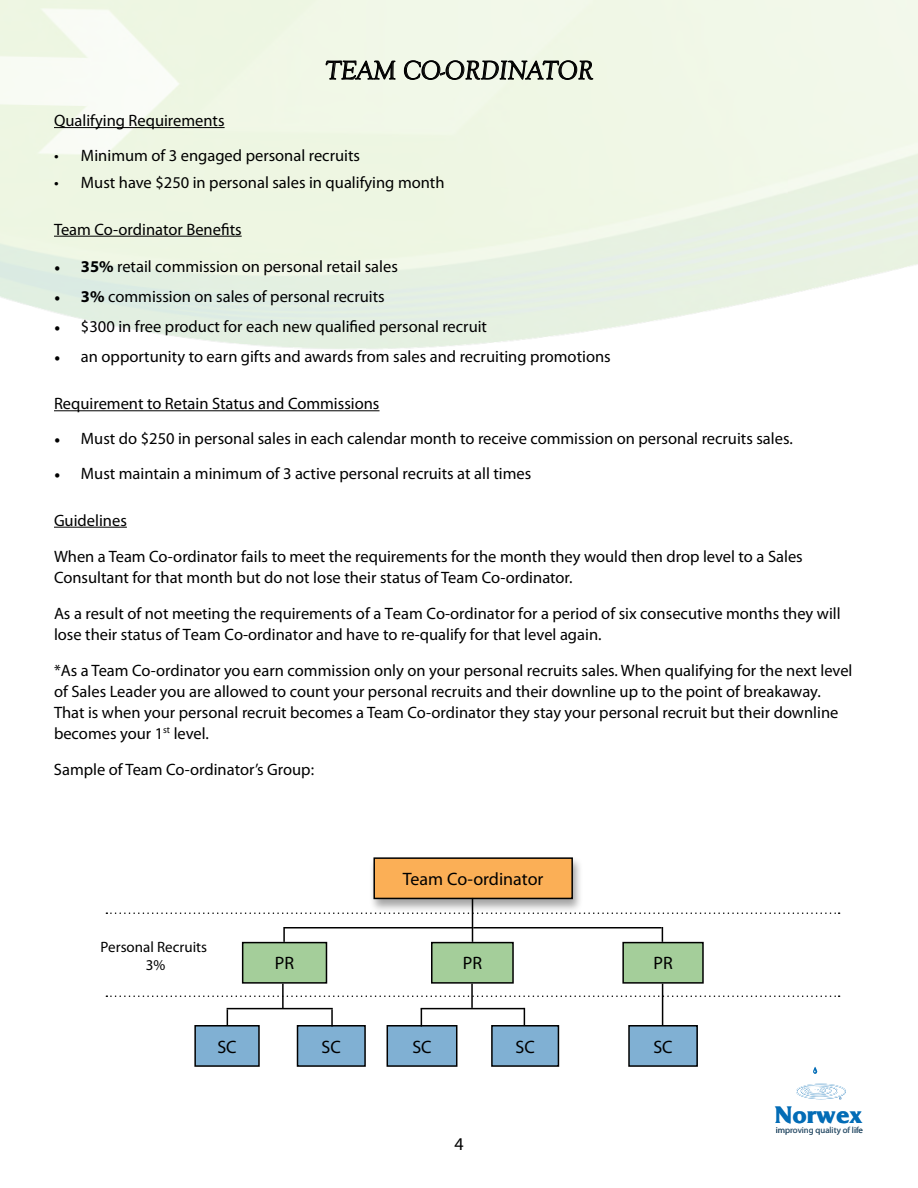
<style>
.page{position:relative;width:918px;height:1188px;background:#fff}
.page>*{position:absolute;margin:0;border:0;box-sizing:border-box;transform-origin:0 0}
.t1{font:italic 27px "Goudy Old Style T";color:#000}
.t2{font:700 25.05px "Friz Quadrata Std";color:#036cb6}
.t3{font:18px "Myriad Pro";color:#000}
.t4{font:16.5px/36px "Myriad Pro";color:#000}
.t5{font:15px/18px "Myriad Pro";color:#000;text-align:center}
.t6{font:8.85px "Myriad Pro";color:#002b4a}
.s1{font-family:"Minion Pro"}
.s2{font-weight:700}
</style>
<div class="page">
<hr style="left:54px;top:127px;width:171px;height:1px;background:#000">
<hr style="left:54px;top:236px;width:188px;height:1px;background:#000">
<hr style="left:54px;top:410px;width:326px;height:1px;background:#000">
<hr style="left:54px;top:527px;width:73px;height:1px;background:#000">
<svg style="left:325px;top:60px;width:71px;height:20px"></svg>
<svg style="left:404px;top:60px;width:190px;height:20px;background:#acb1a5"></svg>
<div style="left:369px;top:856px;width:215px;height:57px;background:#000;opacity:.36"></div>
<div style="left:374px;top:858px;width:198px;height:40px;background:#fbaf56"></div>
<div style="left:373px;top:857px;width:200px;height:42px;border:2px solid #000"></div>
<hr style="left:472px;top:898px;width:1px;height:44px;background:#000">
<svg style="left:106px;top:912px;width:734px;height:2px"></svg>
<div style="left:243px;top:943px;width:83px;height:40px;background:#a4ce9a"></div>
<div style="left:242px;top:942px;width:85px;height:42px;border:2px solid #000"></div>
<div style="left:432px;top:943px;width:81px;height:40px;background:#a4ce9a"></div>
<div style="left:431px;top:942px;width:83px;height:42px;border:2px solid #000"></div>
<div style="left:623px;top:943px;width:80px;height:40px;background:#a4ce9a"></div>
<div style="left:622px;top:942px;width:82px;height:42px;border:2px solid #000"></div>
<svg style="left:283px;top:927px;width:2px;height:15px"></svg>
<hr style="left:284px;top:927px;width:188px;height:1px;background:#000">
<hr style="left:473px;top:927px;width:189px;height:1px;background:#000">
<svg style="left:662px;top:927px;width:1px;height:15px"></svg>
<svg style="left:106px;top:995px;width:734px;height:2px"></svg>
<hr style="left:282px;top:984px;width:2px;height:25px;background:#000">
<hr style="left:471px;top:984px;width:2px;height:24px;background:#000">
<hr style="left:662px;top:984px;width:1px;height:42px;background:#000">
<div style="left:195px;top:1026px;width:64px;height:40px;background:#80b0d3"></div>
<div style="left:194px;top:1025px;width:66px;height:42px;border:2px solid #000"></div>
<div style="left:298px;top:1026px;width:67px;height:40px;background:#80b0d3"></div>
<div style="left:297px;top:1025px;width:69px;height:42px;border:2px solid #000"></div>
<div style="left:387px;top:1026px;width:70px;height:40px;background:#80b0d3"></div>
<div style="left:387px;top:1025px;width:70px;height:42px;border:2px solid #000"></div>
<div style="left:492px;top:1026px;width:66px;height:40px;background:#80b0d3"></div>
<div style="left:491px;top:1025px;width:68px;height:42px;border:2px solid #000"></div>
<div style="left:629px;top:1026px;width:68px;height:40px;background:#80b0d3"></div>
<div style="left:628px;top:1025px;width:70px;height:42px;border:2px solid #000"></div>
<svg style="left:331px;top:1009px;width:2px;height:18px"></svg>
<svg style="left:421px;top:1009px;width:1px;height:18px"></svg>
<svg style="left:524px;top:1008px;width:1px;height:18px"></svg>
<svg style="left:227px;top:1009px;width:1px;height:16px"></svg>
<hr style="left:227px;top:1008px;width:106px;height:1px;background:#000">
<hr style="left:421px;top:1008px;width:103px;height:1px;background:#000">
<svg style="left:813px;top:1067px;width:4px;height:7px"></svg>
<svg style="left:796px;top:1084px;width:50px;height:16px"></svg>
<h1 class="t1" style="left:325px;top:56px;width:270px">TEAM CO-ORDINATOR</h1>
<p class="t4" style="left:54px;top:102px;width:172px">Qualifying Requirements</p>
<p class="t4" style="left:54px;top:137px;width:308px">• Minimum of 3 engaged personal recruits</p>
<p class="t4" style="left:54px;top:164px;width:392px">• Must have $250 in personal sales in qualifying month</p>
<p class="t4" style="left:54px;top:211px;width:189px">Team Co-ordinator Benefits</p>
<p class="t4" style="left:54px;top:249px;width:345px"><span class="s1">•</span> <span class="s2">35%</span> retail commission on personal retail sales</p>
<p class="t4" style="left:54px;top:279px;width:332px"><span class="s1">•</span> <span class="s2">3%</span> commission on sales of personal recruits</p>
<p class="t4" style="left:54px;top:309px;width:435px"><span class="s1">•</span> $300 in free product for each new qualified personal recruit</p>
<p class="t4" style="left:54px;top:339px;width:558px"><span class="s1">•</span> an opportunity to earn gifts and awards from sales and recruiting promotions</p>
<p class="t4" style="left:54px;top:385px;width:327px">Requirement to Retain Status and Commissions</p>
<p class="t4" style="left:54px;top:420px;width:740px"><span class="s1">•</span> Must do $250 in personal sales in each calendar month to receive commission on personal recruits sales.</p>
<p class="t4" style="left:54px;top:455px;width:479px"><span class="s1">•</span> Must maintain a minimum of 3 active personal recruits at all times</p>
<p class="t4" style="left:54px;top:502px;width:750px">Guidelines<br>When a Team Co-ordinator fails to meet the requirements for the month they would then drop level to a Sales</p>
<p class="t4" style="left:54px;top:559px;width:788px">Consultant for that month but do not lose their status of Team Co-ordinator.<br>As a result of not meeting the requirements of a Team Co-ordinator for a period of six consecutive months they will</p>
<p class="t4" style="left:54px;top:616px;width:800px">lose their status of Team Co-ordinator and have to re-qualify for that level again.<br>*As a Team Co-ordinator you earn commission only on your personal recruits sales. When qualifying for the next level</p>
<p class="t4" style="left:54px;top:680px;width:786px;line-height:21px">of Sales Leader you are allowed to count your personal recruits and their downline up to the point of breakaway.<br>That is when your personal recruit becomes a Team Co-ordinator they stay your personal recruit but their downline becomes your 1<sup>st</sup> level.</p>
<p class="t4" style="left:54px;top:751px;width:262px">Sample of Team Co-ordinator’s Group:</p>
<p class="t5" style="left:101px;top:937px;width:108px">Personal Recruits<br>3%</p>
<p class="t3" style="left:403px;top:868px;width:142px">Team Co-ordinator</p>
<p class="t3" style="left:275px;top:952px;width:21px">PR</p>
<p class="t3" style="left:463px;top:952px;width:21px">PR</p>
<p class="t3" style="left:653px;top:952px;width:21px">PR</p>
<p class="t3" style="left:217px;top:1036px;width:21px">SC</p>
<p class="t3" style="left:322px;top:1036px;width:21px">SC</p>
<p class="t3" style="left:412px;top:1036px;width:21px">SC</p>
<p class="t3" style="left:516px;top:1036px;width:21px">SC</p>
<p class="t3" style="left:653px;top:1036px;width:21px">SC</p>
<p class="t3" style="left:454px;top:1133px;width:11px">4</p>
<h2 class="t2" style="left:775px;top:1101px;width:89px">Norwex</h2>
<p class="t6" style="left:776px;top:1125px;width:89px">improving quality of life</p>
</div>
